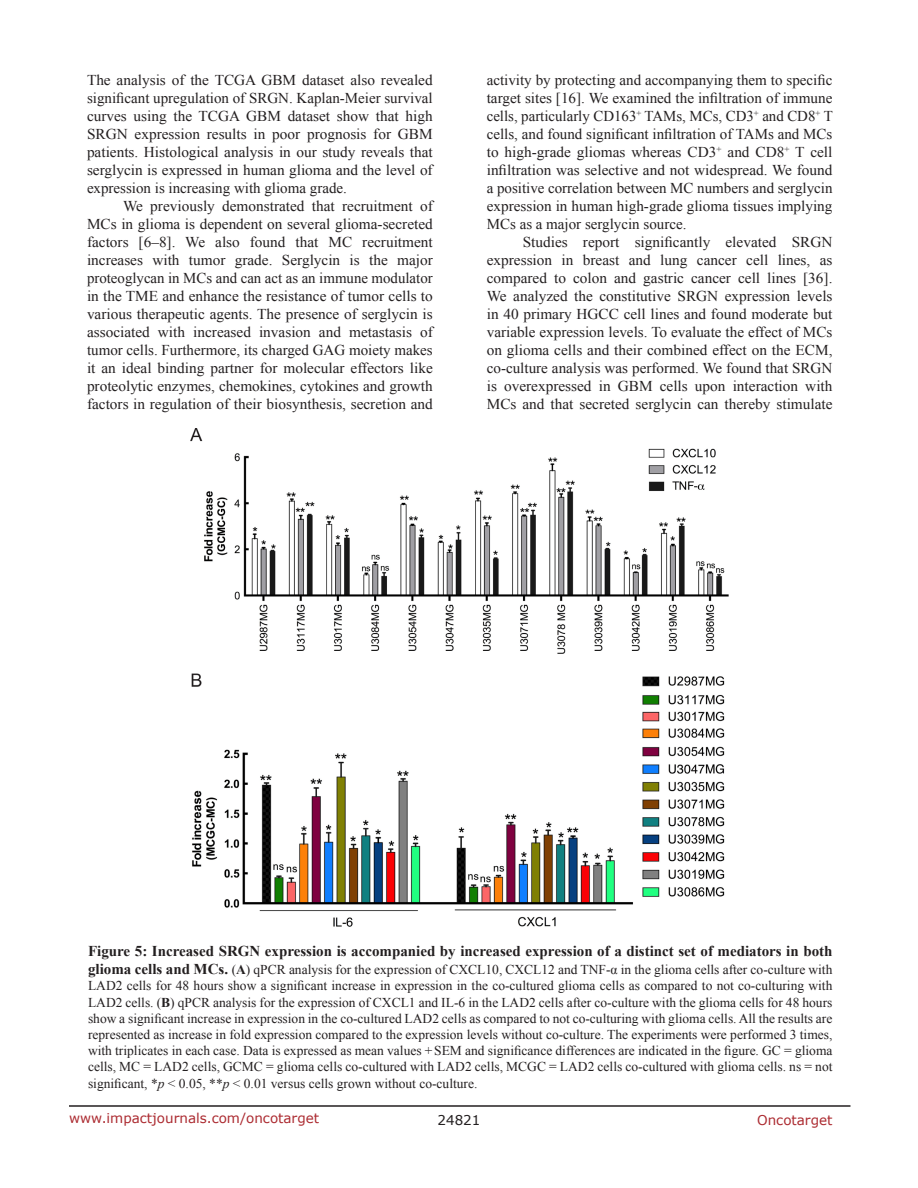
<style>
.page{position:relative;width:918px;height:1188px;background:#fff}
.page>*{position:absolute;margin:0;border:0;box-sizing:border-box;transform-origin:0 0}
.BodyText{font:15px/18px "Times New Roman";color:#231f20;text-align:justify}
.FigureText{font:700 15px "Times New Roman";color:#231f20}
.FigureText-2{font:13.5px/16.2px "Times New Roman";color:#231f20;text-align:justify}
.t1{font:13.5px "Verdana";color:#ac2b31}
.t2{font:13.5px "Verdana";color:#231f20}
.s1{font-weight:700;font-size:15px}
.s2{font-weight:700}
.s3{font-style:italic}
</style>
<div class="page">
<hr style="left:69px;top:1105px;width:781px;height:2px;background:#231f20">
<img style="left:191px;top:428px;width:538px;height:499px">
<p class="BodyText" style="left:87px;top:71px;width:347px">The analysis of the TCGA GBM dataset also revealed significant upregulation of SRGN. Kaplan-Meier survival curves using the TCGA GBM dataset show that high SRGN expression results in poor prognosis for GBM patients. Histological analysis in our study reveals that serglycin is expressed in human glioma and the level of expression is increasing with glioma grade.</p>
<p class="BodyText" style="left:87px;top:197px;width:347px;text-indent:36px">We previously demonstrated that recruitment of MCs in glioma is dependent on several glioma-secreted factors [6–8]. We also found that MC recruitment increases with tumor grade. Serglycin is the major proteoglycan in MCs and can act as an immune modulator in the TME and enhance the resistance of tumor cells to various therapeutic agents. The presence of serglycin is associated with increased invasion and metastasis of tumor cells. Furthermore, its charged GAG moiety makes it an ideal binding partner for molecular effectors like proteolytic enzymes, chemokines, cytokines and growth factors in regulation of their biosynthesis, secretion and</p>
<p class="BodyText" style="left:487px;top:71px;width:348px">activity by protecting and accompanying them to specific target sites [16]. We examined the infiltration of immune cells, particularly CD163<sup>+</sup> TAMs, MCs, CD3<sup>+</sup> and CD8<sup>+</sup> T cells, and found significant infiltration of TAMs and MCs to high-grade gliomas whereas CD3<sup>+</sup> and CD8<sup>+</sup> T cell infiltration was selective and not widespread. We found a positive correlation between MC numbers and serglycin expression in human high-grade glioma tissues implying MCs as a major serglycin source.</p>
<p class="BodyText" style="left:487px;top:233px;width:347px;text-indent:36px">Studies report significantly elevated SRGN expression in breast and lung cancer cell lines, as compared to colon and gastric cancer cell lines [36].<br>We analyzed the constitutive SRGN expression levels in 40 primary HGCC cell lines and found moderate but variable expression levels. To evaluate the effect of MCs on glioma cells and their combined effect on the ECM, co-culture analysis was performed. We found that SRGN is overexpressed in GBM cells upon interaction with MCs and that secreted serglycin can thereby stimulate</p>
<p class="FigureText" style="left:88px;top:941px;width:746px">Figure 5: Increased SRGN expression is accompanied by increased expression of a distinct set of mediators in both</p>
<p class="FigureText-2" style="left:88px;top:961px;width:746px"><span class="s1">glioma cells and MCs.</span> (<span class="s2">A</span>) qPCR analysis for the expression of CXCL10, CXCL12 and TNF-α in the glioma cells after co-culture with LAD2 cells for 48 hours show a significant increase in expression in the co-cultured glioma cells as compared to not co-culturing with LAD2 cells. (<span class="s2">B</span>) qPCR analysis for the expression of CXCL1 and IL-6 in the LAD2 cells after co-culture with the glioma cells for 48 hours show a significant increase in expression in the co-cultured LAD2 cells as compared to not co-culturing with glioma cells. All the results are represented as increase in fold expression compared to the expression levels without co-culture. The experiments were performed 3 times, with triplicates in each case. Data is expressed as mean values +SEM and significance differences are indicated in the figure. GC = glioma cells, MC = LAD2 cells, GCMC = glioma cells co-cultured with LAD2 cells, MCGC = LAD2 cells co-cultured with glioma cells. ns = not significant, *<span class="s3">p</span> &lt; 0.05, **<span class="s3">p</span> &lt; 0.01 versus cells grown without co-culture.</p>
<p class="t1" style="left:69px;top:1109px;width:252px">www.impactjournals.com/oncotarget</p>
<p class="t2" style="left:438px;top:1111px;width:44px">24821</p>
<p class="t1" style="left:757px;top:1111px;width:77px">Oncotarget</p>
</div>
